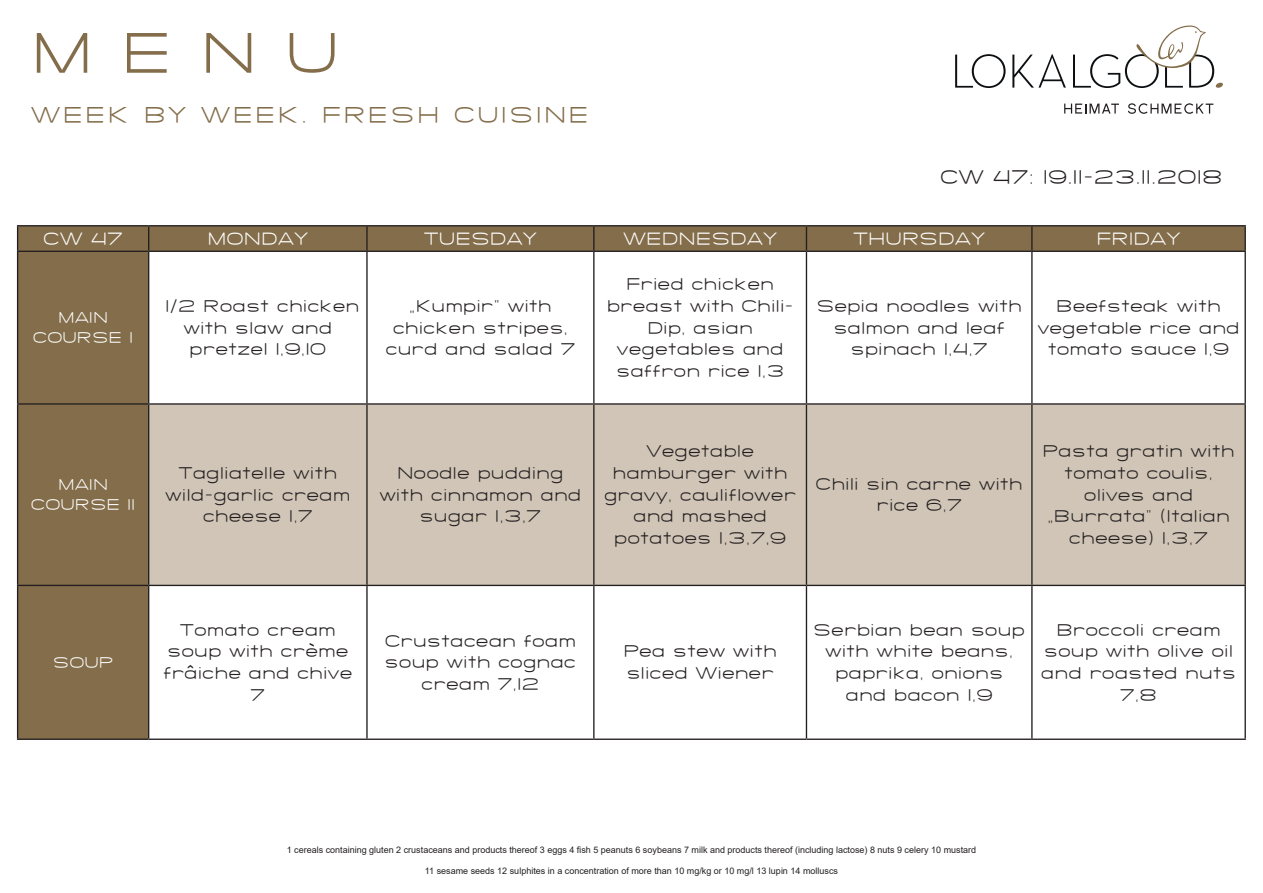
<style>
.page{position:relative;width:1263px;height:893px;background:#fff}
.page>*{position:absolute;margin:0;border:0;box-sizing:border-box;transform-origin:0 0}
.t1{font:300 61.8px "SF Grandezza";color:#836d4a}
.t2{font:300 24.3px "SF Grandezza";letter-spacing:.09em;color:#836d4a}
.t3{font:300 21px "SF Grandezza";color:#231f20}
.t4{font:300 18.9px "SF Grandezza";color:#fff}
.t5{font:300 18px/21.6px "SF Grandezza";color:#231f20;text-align:center}
.t6{font:300 16.5px/19.8px "SF Grandezza";color:#fff;text-align:center}
.t7{font:9px "Arial";color:#231f20}
</style>
<div class="page">
<svg style="left:955px;top:54px;width:50px;height:34px"></svg>
<svg style="left:1012px;top:54px;width:54px;height:34px"></svg>
<svg style="left:1073px;top:26px;width:150px;height:62px"></svg>
<svg style="left:1064px;top:104px;width:55px;height:10px"></svg>
<svg style="left:1128px;top:103px;width:85px;height:11px"></svg>
<div style="left:18px;top:226px;width:130px;height:512px;background:#836d4a"></div>
<svg style="left:149px;top:252px;width:884px;height:151px"></svg>
<div style="left:149px;top:405px;width:1095px;height:180px;background:#d0c5b6"></div>
<svg style="left:149px;top:586px;width:1095px;height:152px"></svg>
<hr style="left:17px;top:225px;width:132px;height:1px;background:#231f20">
<svg style="left:17px;top:226px;width:1px;height:25px"></svg>
<hr style="left:149px;top:225px;width:218px;height:1px;background:#231f20">
<hr style="left:367px;top:225px;width:227px;height:1px;background:#231f20">
<hr style="left:594px;top:225px;width:212px;height:1px;background:#231f20">
<hr style="left:806px;top:225px;width:226px;height:1px;background:#231f20">
<hr style="left:1032px;top:225px;width:214px;height:1px;background:#231f20">
<svg style="left:148px;top:226px;width:1096px;height:25px;background:#7f6948"></svg>
<hr style="left:1244px;top:226px;width:2px;height:25px;background:#231f20">
<hr style="left:17px;top:251px;width:132px;height:1px;background:#231f20">
<hr style="left:17px;top:252px;width:1px;height:151px;background:#231f20">
<hr style="left:149px;top:251px;width:218px;height:1px;background:#231f20">
<hr style="left:367px;top:251px;width:227px;height:1px;background:#231f20">
<hr style="left:594px;top:251px;width:212px;height:1px;background:#231f20">
<hr style="left:806px;top:251px;width:226px;height:1px;background:#231f20">
<hr style="left:1032px;top:251px;width:214px;height:1px;background:#231f20">
<hr style="left:17px;top:403px;width:132px;height:2px;background:#231f20">
<hr style="left:17px;top:405px;width:1px;height:180px;background:#231f20">
<hr style="left:17px;top:585px;width:132px;height:1px;background:#231f20">
<hr style="left:17px;top:586px;width:1px;height:152px;background:#231f20">
<hr style="left:17px;top:738px;width:132px;height:2px;background:#231f20">
<hr style="left:148px;top:586px;width:1px;height:152px;background:#231f20">
<hr style="left:366px;top:586px;width:2px;height:152px;background:#231f20">
<hr style="left:593px;top:586px;width:1px;height:152px;background:#231f20">
<hr style="left:806px;top:586px;width:1px;height:152px;background:#231f20">
<hr style="left:1031px;top:586px;width:1px;height:152px;background:#231f20">
<hr style="left:1244px;top:586px;width:2px;height:152px;background:#231f20">
<hr style="left:149px;top:738px;width:218px;height:2px;background:#231f20">
<hr style="left:367px;top:738px;width:227px;height:2px;background:#231f20">
<hr style="left:594px;top:738px;width:212px;height:2px;background:#231f20">
<hr style="left:806px;top:738px;width:226px;height:2px;background:#231f20">
<hr style="left:1032px;top:738px;width:214px;height:2px;background:#231f20">
<hr style="left:367px;top:585px;width:227px;height:1px;background:#231f20">
<hr style="left:594px;top:585px;width:212px;height:1px;background:#231f20">
<hr style="left:149px;top:585px;width:218px;height:1px;background:#231f20">
<hr style="left:806px;top:585px;width:226px;height:1px;background:#231f20">
<hr style="left:1032px;top:585px;width:214px;height:1px;background:#231f20">
<hr style="left:148px;top:252px;width:1px;height:151px;background:#231f20">
<hr style="left:366px;top:252px;width:2px;height:151px;background:#231f20">
<hr style="left:806px;top:252px;width:1px;height:151px;background:#231f20">
<hr style="left:1031px;top:252px;width:1px;height:151px;background:#231f20">
<hr style="left:1244px;top:252px;width:2px;height:151px;background:#231f20">
<hr style="left:149px;top:403px;width:218px;height:2px;background:#231f20">
<hr style="left:148px;top:405px;width:1px;height:180px;background:#231f20">
<hr style="left:366px;top:405px;width:2px;height:180px;background:#231f20">
<hr style="left:806px;top:403px;width:226px;height:2px;background:#231f20">
<hr style="left:806px;top:405px;width:1px;height:180px;background:#231f20">
<hr style="left:1032px;top:403px;width:214px;height:2px;background:#231f20">
<hr style="left:1031px;top:405px;width:1px;height:180px;background:#231f20">
<hr style="left:1244px;top:405px;width:2px;height:180px;background:#231f20">
<hr style="left:593px;top:252px;width:1px;height:151px;background:#231f20">
<hr style="left:367px;top:403px;width:227px;height:2px;background:#231f20">
<hr style="left:594px;top:403px;width:212px;height:2px;background:#231f20">
<hr style="left:593px;top:405px;width:1px;height:180px;background:#231f20">
<p class="t1" style="left:31px;top:12px;width:310px">MENU</p>
<p class="t2" style="left:31px;top:99px;width:559px">WEEK BY WEEK. FRESH CUISINE</p>
<p class="t3" style="left:940px;top:164px;width:284px">CW 47: 19.11-23.11.2018</p>
<p class="t4" style="left:43px;top:226px;width:81px">CW 47</p>
<p class="t4" style="left:207px;top:226px;width:102px">MONDAY</p>
<p class="t4" style="left:424px;top:226px;width:115px">TUESDAY</p>
<p class="t4" style="left:623px;top:226px;width:156px">WEDNESDAY</p>
<p class="t4" style="left:853px;top:226px;width:133px">THURSDAY</p>
<p class="t4" style="left:1096px;top:226px;width:85px">FRIDAY</p>
<p class="t6" style="left:33px;top:307px;width:102px">MAIN<br>COURSE I</p>
<p class="t5" style="left:156px;top:295px;width:205px">½1/2 Roast chicken with slaw and pretzel 1,9,10</p>
<p class="t5" style="left:409px;top:295px;width:144px">„Kumpir“ with</p>
<p class="t5" style="left:385px;top:316px;width:191px">chicken stripes, curd and salad 7</p>
<p class="t5" style="left:607px;top:273px;width:188px">Fried chicken breast with Chili-<br>Dip, asian</p>
<p class="t5" style="left:616px;top:338px;width:170px;text-align:left">vegetables and saffron rice 1,3</p>
<p class="t5" style="left:816px;top:295px;width:207px">Sepia noodles with salmon and leaf spinach 1,4,7</p>
<p class="t5" style="left:1037px;top:295px;width:204px">Beefsteak with vegetable rice and tomato sauce 1,9</p>
<p class="t6" style="left:31px;top:474px;width:106px">MAIN<br>COURSE II</p>
<p class="t5" style="left:165px;top:462px;width:187px">Tagliatelle with wild-garlic cream cheese 1,7</p>
<p class="t5" style="left:379px;top:462px;width:204px">Noodle pudding with cinnamon and sugar 1,3,7</p>
<p class="t5" style="left:646px;top:440px;width:109px">Vegetable</p>
<p class="t5" style="left:604px;top:462px;width:194px">hamburger with gravy, cauliflower and mashed</p>
<p class="t5" style="left:614px;top:526px;width:174px">potatoes 1,3,7,9</p>
<p class="t5" style="left:815px;top:472px;width:209px">Chili sin carne with rice 6,7</p>
<p class="t5" style="left:1042px;top:440px;width:194px">Pasta gratin with tomato coulis,</p>
<p class="t5" style="left:1084px;top:483px;width:111px">olives and</p>
<p class="t5" style="left:1047px;top:505px;width:184px">„Burrata“ (Italian cheese) 1,3,7</p>
<p class="t6" style="left:53px;top:652px;width:62px">SOUP</p>
<p class="t5" style="left:163px;top:618px;width:191px">Tomato cream soup with crème frâiche and chive<br>7</p>
<p class="t5" style="left:385px;top:629px;width:193px">Crustacean foam soup with cognac cream 7,12</p>
<p class="t5" style="left:623px;top:640px;width:155px;text-align:left">Pea stew with sliced Wiener</p>
<p class="t5" style="left:813px;top:618px;width:213px">Serbian bean soup with white beans, paprika, onions and bacon 1,9</p>
<p class="t5" style="left:1041px;top:618px;width:197px">Broccoli cream soup with olive oil and roasted nuts<br>7,8</p>
<p class="t7" style="left:287px;top:843px;width:691px">1 cereals containing gluten 2 crustaceans and products thereof 3 eggs 4 fish 5 peanuts 6 soybeans 7 milk and products thereof (including lactose) 8 nuts 9 celery 10 mustard</p>
<p class="t7" style="left:425px;top:864px;width:415px">11 sesame seeds 12 sulphites in a concentration of more than 10 mg/kg or 10 mg/l 13 lupin 14 molluscs</p>
</div>
